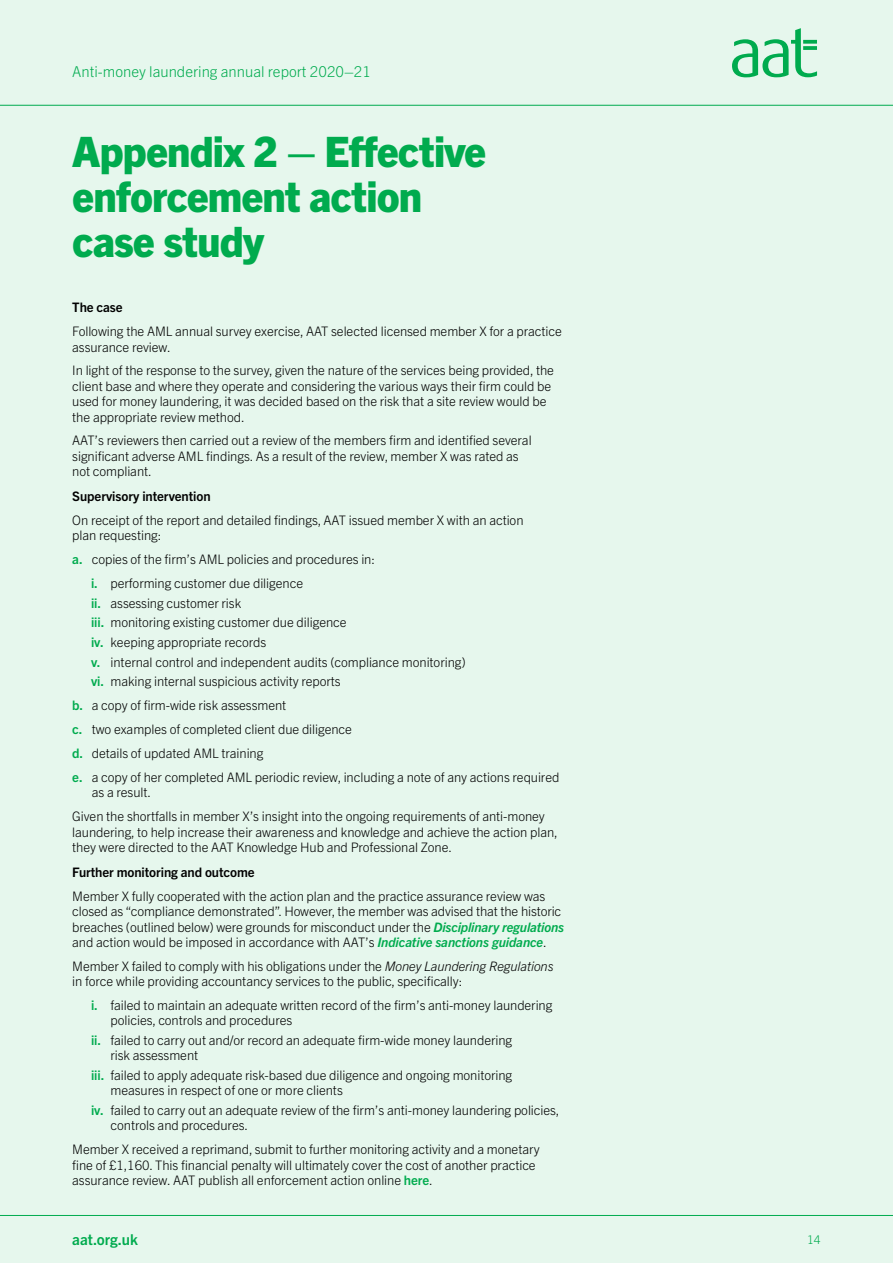
<style>
.page{position:relative;width:893px;height:1263px;background:#e6f7ed}
.page>*{position:absolute;margin:0;border:0;box-sizing:border-box;transform-origin:0 0}
.t1{font:800 42px/45px "Trade Gothic Next LT Pro";letter-spacing:-.02em;color:#00ab4e}
.t2{font:300 15px "Trade Gothic Next LT Pro";color:#00ab4e}
.t3{font:700 15px "Trade Gothic Next LT Pro";color:#00ab4e}
.Body_copy{font:300 13.2px/15.3px "Trade Gothic Next LT Pro";letter-spacing:-.005em;color:#000}
.t4{font:700 13.2px "Trade Gothic Next LT Pro";letter-spacing:-.005em;color:#000}
.t5{font:300 12px "Trade Gothic Next LT Pro";color:#00ab4e}
.s1{font-weight:700;color:#00ab4e}
.s2{font-weight:700;font-style:italic;color:#00ab4e}
.s3{font-style:italic}
</style>
<div class="page">
<hr style="left:0;top:1215px;width:893px;height:1px;background:#00ab4e">
<hr style="left:0;top:105px;width:893px;height:1px;background:#00ab4e">
<svg style="left:732px;top:28px;width:85px;height:49px"></svg>
<svg style="left:803px;top:40px;width:14px;height:4px"></svg>
<svg style="left:803px;top:46px;width:14px;height:4px"></svg>
<p class="t2" style="left:72px;top:61px;width:300px">Anti-money laundering annual report 2020–21</p>
<h1 class="t1" style="left:72px;top:127px;width:415px">Appendix 2 – Effective enforcement action case study</h1>
<h3 class="t4" style="left:72px;top:298px;width:52px">The case</h3>
<p class="Body_copy" style="left:72px;top:323px;width:491px">Following the AML annual survey exercise, AAT selected licensed member X for a practice assurance review.</p>
<p class="Body_copy" style="left:72px;top:362px;width:483px">In light of the response to the survey, given the nature of the services being provided, the client base and where they operate and considering the various ways their firm could be used for money laundering, it was decided based on the risk that a site review would be the appropriate review method.</p>
<p class="Body_copy" style="left:72px;top:432px;width:461px">AAT’s reviewers then carried out a review of the members firm and identified several significant adverse AML findings. As a result of the review, member X was rated as not compliant.</p>
<h3 class="t4" style="left:72px;top:487px;width:140px">Supervisory intervention</h3>
<p class="Body_copy" style="left:72px;top:512px;width:453px">On receipt of the report and detailed findings, AAT issued member X with an action plan requesting:</p>
<p class="Body_copy" style="left:72px;top:551px;width:304px"><span class="s1">a.</span> copies of the firm’s AML policies and procedures in:</p>
<p class="Body_copy" style="left:91px;top:575px;width:214px"><span class="s1">i.</span> performing customer due diligence</p>
<p class="Body_copy" style="left:91px;top:594px;width:152px"><span class="s1">ii.</span> assessing customer risk</p>
<p class="Body_copy" style="left:91px;top:614px;width:257px"><span class="s1">iii.</span> monitoring existing customer due diligence</p>
<p class="Body_copy" style="left:91px;top:634px;width:177px"><span class="s1">iv.</span> keeping appropriate records</p>
<p class="Body_copy" style="left:91px;top:653px;width:376px"><span class="s1">v.</span> internal control and independent audits (compliance monitoring)</p>
<p class="Body_copy" style="left:91px;top:673px;width:251px"><span class="s1">vi.</span> making internal suspicious activity reports</p>
<p class="Body_copy" style="left:72px;top:697px;width:216px"><span class="s1">b.</span> a copy of firm-wide risk assessment</p>
<p class="Body_copy" style="left:72px;top:721px;width:281px"><span class="s1">c.</span> two examples of completed client due diligence</p>
<p class="Body_copy" style="left:72px;top:745px;width:193px"><span class="s1">d.</span> details of updated AML training</p>
<p class="Body_copy" style="left:92px;top:768px;width:469px;text-indent:-20px"><span class="s1">e.</span> a copy of her completed AML periodic review, including a note of any actions required as a result.</p>
<p class="Body_copy" style="left:72px;top:808px;width:487px">Given the shortfalls in member X’s insight into the ongoing requirements of anti-money laundering, to help increase their awareness and knowledge and achieve the action plan, they were directed to the AAT Knowledge Hub and Professional Zone.</p>
<h3 class="t4" style="left:72px;top:863px;width:184px">Further monitoring and outcome</h3>
<p class="Body_copy" style="left:72px;top:887px;width:493px">Member X fully cooperated with the action plan and the practice assurance review was closed as “compliance demonstrated”. However, the member was advised that the historic breaches (outlined below) were grounds for misconduct under the <span class="s2">Disciplinary regulations </span>and action would be imposed in accordance with AAT’s <span class="s2">Indicative sanctions guidance</span>.</p>
<p class="Body_copy" style="left:72px;top:957px;width:483px">Member X failed to comply with his obligations under the <span class="s3">Money Laundering Regulations </span>in force while providing accountancy services to the public, specifically:</p>
<p class="Body_copy" style="left:111px;top:997px;width:443px;text-indent:-20px"><span class="s1">i.</span> failed to maintain an adequate written record of the firm’s anti-money laundering policies, controls and procedures</p>
<p class="Body_copy" style="left:111px;top:1032px;width:403px;text-indent:-20px"><span class="s1">ii.</span> failed to carry out and/or record an adequate firm-wide money laundering risk assessment</p>
<p class="Body_copy" style="left:111px;top:1067px;width:403px;text-indent:-20px"><span class="s1">iii.</span> failed to apply adequate risk-based due diligence and ongoing monitoring measures in respect of one or more clients</p>
<p class="Body_copy" style="left:111px;top:1102px;width:451px;text-indent:-20px"><span class="s1">iv.</span> failed to carry out an adequate review of the firm’s anti-money laundering policies, controls and procedures.</p>
<p class="Body_copy" style="left:72px;top:1141px;width:469px">Member X received a reprimand, submit to further monitoring activity and a monetary fine of £1,160. This financial penalty will ultimately cover the cost of another practice assurance review. AAT publish all enforcement action online <span class="s1">here</span>.</p>
<p class="t3" style="left:72px;top:1229px;width:67px">aat.org.uk</p>
<p class="t5" style="left:807px;top:1231px;width:15px">14</p>
</div>
